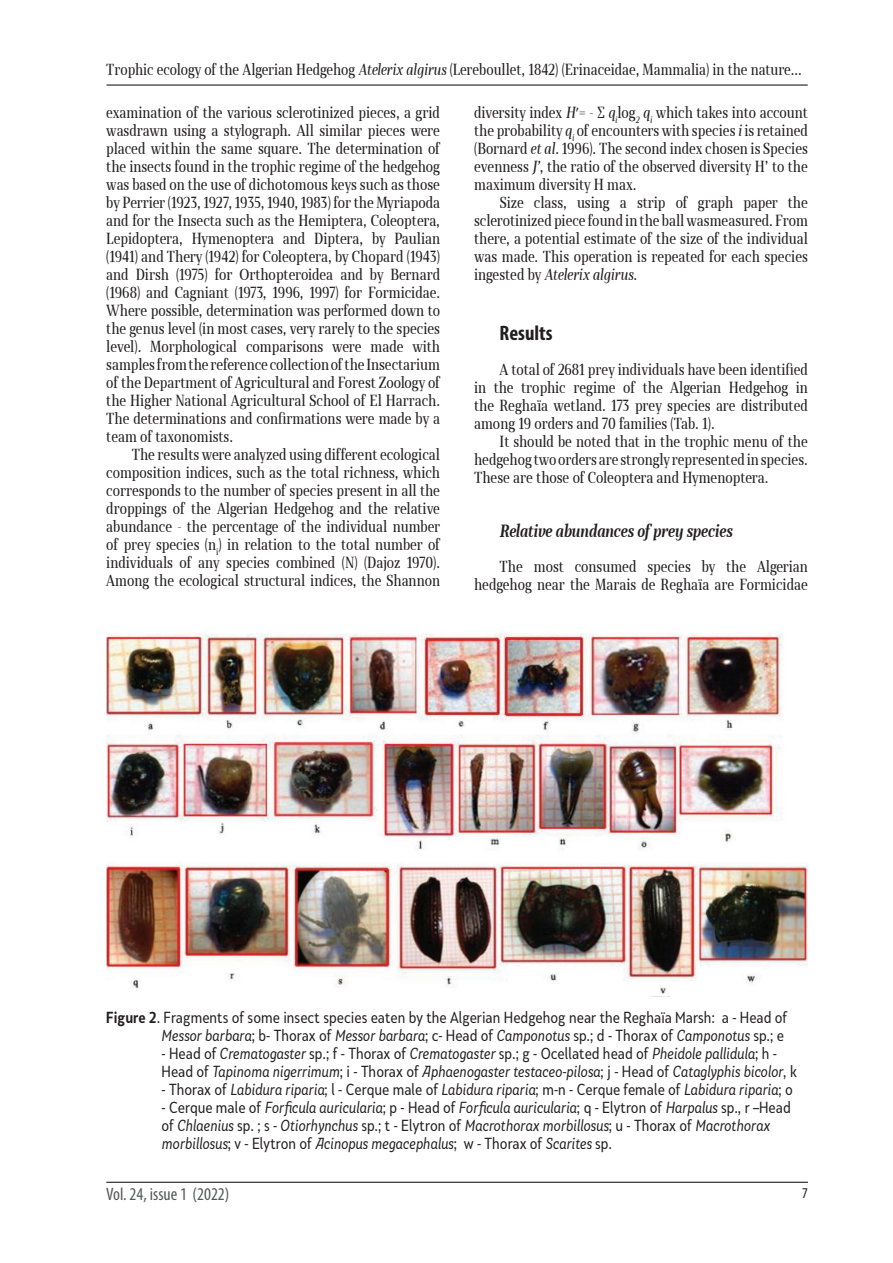
<style>
.page{position:relative;width:893px;height:1263px;background:#fff}
.page>*{position:absolute;margin:0;border:0;box-sizing:border-box;transform-origin:0 0}
.Heading_2{font:700 condensed 21px "Myriad Pro";color:#231f20}
.t1{font:condensed 18px "Myriad Pro";color:#57585a}
.Heading_3{font:italic 700 16.5px "Skola Serif Cn Offc";color:#231f20}
.t2{font:15px/18px "Skola Serif Cn Offc";color:#231f20;text-align:justify}
.t3{font:italic 15px/18px "Skola Sans Cn";color:#231f20}
.t4{font:15px/18px "Skola Sans Cn";color:#231f20;text-align:right}
.t5{font:condensed 15px "Myriad Pro";color:#231f20}
.s1{font-style:italic}
.s2{font-family:"Times New Roman"}
.s3{font-weight:700}
.s4{font-style:normal}
</style>
<div class="page">
<hr style="left:106px;top:1182px;width:702px;height:1px;background:#231f20">
<hr style="left:107px;top:84px;width:700px;height:2px;background:#231f20">
<img style="left:106px;top:634px;width:702px;height:360px">
<p class="t2" style="left:106px;top:60px;width:697px">Trophic ecology of the Algerian Hedgehog <span class="s1">Atelerix algirus</span> (Lereboullet, 1842) (Erinaceidae, Mammalia) in the nature...</p>
<p class="t2" style="left:106px;top:104px;width:335px">examination of the various sclerotinized pieces, a grid wasdrawn using a stylograph. All similar pieces were placed within the same square. The determination of the insects found in the trophic regime of the hedgehog was based on the use of dichotomous keys such as those by Perrier (1923, 1927, 1935, 1940, 1983) for the Myriapoda and for the Insecta such as the Hemiptera, Coleoptera, Lepidoptera, Hymenoptera and Diptera, by Paulian (1941) and Thery (1942) for Coleoptera, by Chopard (1943) and Dirsh (1975) for Orthopteroidea and by Bernard (1968) and Cagniant (1973, 1996, 1997) for Formicidae.<br>Where possible, determination was performed down to the genus level (in most cases, very rarely to the species level). Morphological comparisons were made with samples from the reference collection of the Insectarium of the Department of Agricultural and Forest Zoology of the Higher National Agricultural School of El Harrach.<br>The determinations and confirmations were made by a team of taxonomists.</p>
<p class="t2" style="left:106px;top:446px;width:335px;text-indent:26px">The results were analyzed using different ecological composition indices, such as the total richness, which corresponds to the number of species present in all the droppings of the Algerian Hedgehog and the relative abundance - the percentage of the individual number of prey species (n<sub>i</sub>) in relation to the total number of individuals of any species combined (N) (Dajoz 1970).<br>Among the ecological structural indices, the Shannon</p>
<p class="t2" style="left:474px;top:104px;width:335px">diversity index <span class="s1">H</span><span class="s2">′</span>= - ∑ <span class="s1">q</span><sub>i</sub>log<sub>2</sub> <span class="s1">q</span><sub>i</sub> which takes into account the probability <span class="s1">q</span><sub>i</sub> of encounters with species <span class="s1">i</span> is retained (Bornard <span class="s1">et al</span>. 1996). The second index chosen is Species evenness <span class="s1">J’</span>, the ratio of the observed diversity H’ to the maximum diversity H max.</p>
<p class="t2" style="left:474px;top:194px;width:335px;text-indent:26px">Size class, using a strip of graph paper the sclerotinized piece found in the ball wasmeasured. From there, a potential estimate of the size of the individual was made. This operation is repeated for each species ingested by <span class="s1">Atelerix algirus</span>.</p>
<p class="Heading_2" style="left:500px;top:319px;width:54px">Results</p>
<p class="t2" style="left:474px;top:360px;width:335px;text-indent:26px">A total of 2681 prey individuals have been identified in the trophic regime of the Algerian Hedgehog in the Reghaïa wetland. 173 prey species are distributed among 19 orders and 70 families (Tab. 1).</p>
<p class="t2" style="left:474px;top:432px;width:335px;text-indent:26px">It should be noted that in the trophic menu of the hedgehog two orders are strongly represented in species.<br>These are those of Coleoptera and Hymenoptera.</p>
<p class="Heading_3" style="left:500px;top:521px;width:234px">Relative abundances of prey species</p>
<p class="t2" style="left:474px;top:557px;width:335px;text-align:right">The most consumed species by the Algerian hedgehog near the Marais de Reghaïa are Formicidae</p>
<p class="t4" style="left:106px;top:1008px;width:683px"><span class="s3">Figure 2</span>. Fragments of some insect species eaten by the Algerian Hedgehog near the Reghaïa Marsh: a - Head of<br><span class="s1">Messor barbara</span>; b- Thorax of <span class="s1">Messor barbara</span>; c- Head of <span class="s1">Camponotus</span> sp.; d - Thorax of <span class="s1">Camponotus</span> sp.; e</p>
<p class="t3" style="left:162px;top:1044px;width:637px"><span class="s4">- Head of</span> Crematogaster <span class="s4">sp.; f - Thorax of</span> Crematogaster <span class="s4">sp.; g - Ocellated head of</span> Pheidole pallidula<span class="s4">; h -<br>Head of</span> Tapinoma nigerrimum<span class="s4">; i - Thorax of</span> Aphaenogaster testaceo-pilosa<span class="s4">; j - Head of</span> Cataglyphis bicolor<span class="s4">, k</span></p>
<p class="t4" style="left:162px;top:1080px;width:633px">- Thorax of <span class="s1">Labidura riparia</span>; l - Cerque male of <span class="s1">Labidura riparia</span>; m-n - Cerque female of <span class="s1">Labidura riparia</span>; o</p>
<p class="t3" style="left:162px;top:1098px;width:631px"><span class="s4">- Cerque male of</span> Forficula auricularia<span class="s4">; p - Head of</span> Forficula auricularia<span class="s4">; q - Elytron of</span> Harpalus <span class="s4">sp., r –Head of</span> Chlaenius <span class="s4">sp. ; s -</span> Otiorhynchus <span class="s4">sp.; t - Elytron of</span> Macrothorax morbillosus<span class="s4">; u - Thorax of</span> Macrothorax morbillosus<span class="s4">; v - Elytron of</span> Acinopus megacephalus<span class="s4">; w - Thorax of</span> Scarites <span class="s4">sp.</span></p>
<p class="t1" style="left:106px;top:1183px;width:125px">Vol. 24, issue 1 (2022)</p>
<p class="t5" style="left:802px;top:1184px;width:7px">7</p>
</div>
